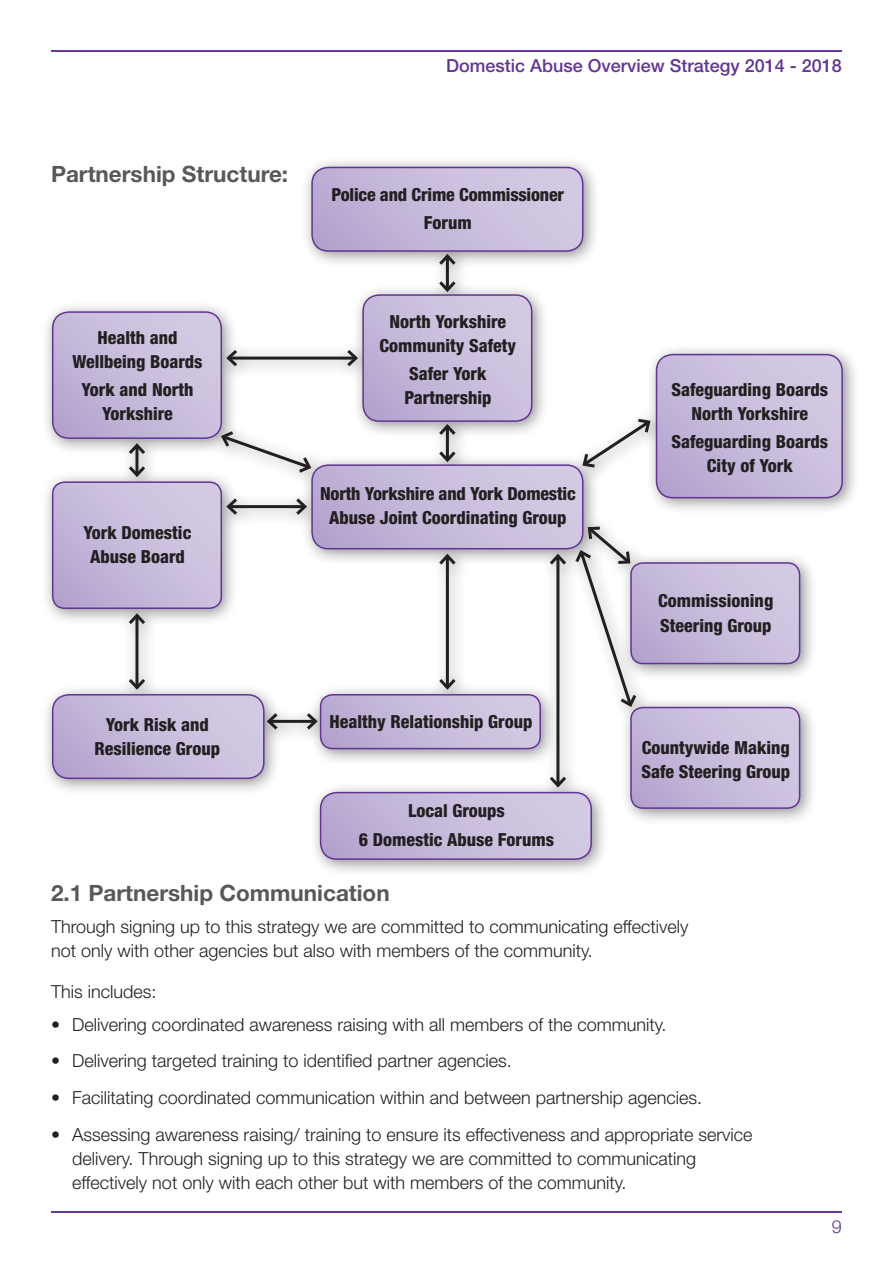
<style>
.page{position:relative;width:893px;height:1263px;background:#fff}
.page>*{position:absolute;margin:0;border:0;box-sizing:border-box;transform-origin:0 0}
.header_02{font:700 22.5px "Helvetica Neue LT Std";color:#57585a}
.body{font:300 18px/24px "Helvetica Neue LT Std";color:#231f20}
.body-2{font:800 condensed 18px/24px "Helvetica Neue LT Std";color:#231f20;text-align:center}
.t1{font:500 18px "Helvetica Neue LT Std";color:#623494}
.t2{font:300 18px "Helvetica Neue LT Std";color:#623494}
</style>
<div class="page">
<hr style="left:51px;top:50px;width:791px;height:2px;background:#623494">
<hr style="left:51px;top:1211px;width:791px;height:2px;background:#623494">
<div style="left:41px;top:156px;width:819px;height:721px;background:#231f20;opacity:.5"></div>
<hr style="left:446px;top:256px;width:3px;height:34px;background:#231f20">
<svg style="left:312px;top:167px;width:271px;height:101px"></svg>
<svg style="left:53px;top:278px;width:789px;height:581px"></svg>
<p class="t1" style="left:446px;top:55px;width:397px">Domestic Abuse Overview Strategy 2014 - 2018</p>
<p class="header_02" style="left:51px;top:160px;width:239px">Partnership Structure:</p>
<p class="body-2" style="left:332px;top:182px;width:234px">Police and Crime Commissioner</p>
<p class="body-2" style="left:424px;top:210px;width:49px">Forum</p>
<p class="body-2" style="left:72px;top:325px;width:132px">Health and<br>Wellbeing Boards</p>
<p class="body-2" style="left:82px;top:377px;width:113px">York and North<br>Yorkshire</p>
<p class="body-2" style="left:84px;top:520px;width:109px">York Domestic<br>Abuse Board</p>
<p class="body-2" style="left:380px;top:309px;width:138px">North Yorkshire<br>Community Safety</p>
<p class="body-2" style="left:404px;top:361px;width:89px;text-align:left">Safer York<br>Partnership</p>
<p class="body-2" style="left:320px;top:482px;width:257px">North Yorkshire and York Domestic</p>
<p class="body-2" style="left:329px;top:506px;width:239px">Abuse Joint Coordinating Group</p>
<p class="body-2" style="left:95px;top:712px;width:127px">York Risk and<br>Resilience Group</p>
<p class="body-2" style="left:329px;top:709px;width:204px">Healthy Relationship Group</p>
<p class="body-2" style="left:408px;top:798px;width:98px">Local Groups</p>
<p class="body-2" style="left:359px;top:827px;width:197px">6 Domestic Abuse Forums</p>
<p class="body-2" style="left:671px;top:377px;width:158px">Safeguarding Boards<br>North Yorkshire</p>
<p class="body-2" style="left:671px;top:429px;width:158px">Safeguarding Boards<br>City of York</p>
<p class="body-2" style="left:658px;top:589px;width:117px;text-align:left">Commissioning<br>Steering Group</p>
<p class="body-2" style="left:642px;top:735px;width:150px">Countywide Making</p>
<p class="body-2" style="left:641px;top:759px;width:150px">Safe Steering Group</p>
<p class="header_02" style="left:51px;top:879px;width:340px">2.1 Partnership Communication</p>
<p class="body" style="left:51px;top:914px;width:639px">Through signing up to this strategy we are committed to communicating effectively not only with other agencies but also with members of the community.</p>
<p class="body" style="left:51px;top:979px;width:107px">This includes:</p>
<p class="body" style="left:51px;top:1012px;width:617px">• Delivering coordinated awareness raising with all members of the community.</p>
<p class="body" style="left:51px;top:1048px;width:462px">• Delivering targeted training to identified partner agencies.</p>
<p class="body" style="left:51px;top:1085px;width:653px">• Facilitating coordinated communication within and between partnership agencies.</p>
<p class="body" style="left:72px;top:1122px;width:682px;text-indent:-21px">• Assessing awareness raising/ training to ensure its effectiveness and appropriate service delivery. Through signing up to this strategy we are committed to communicating effectively not only with each other but with members of the community.</p>
<p class="t2" style="left:832px;top:1216px;width:12px">9</p>
</div>
